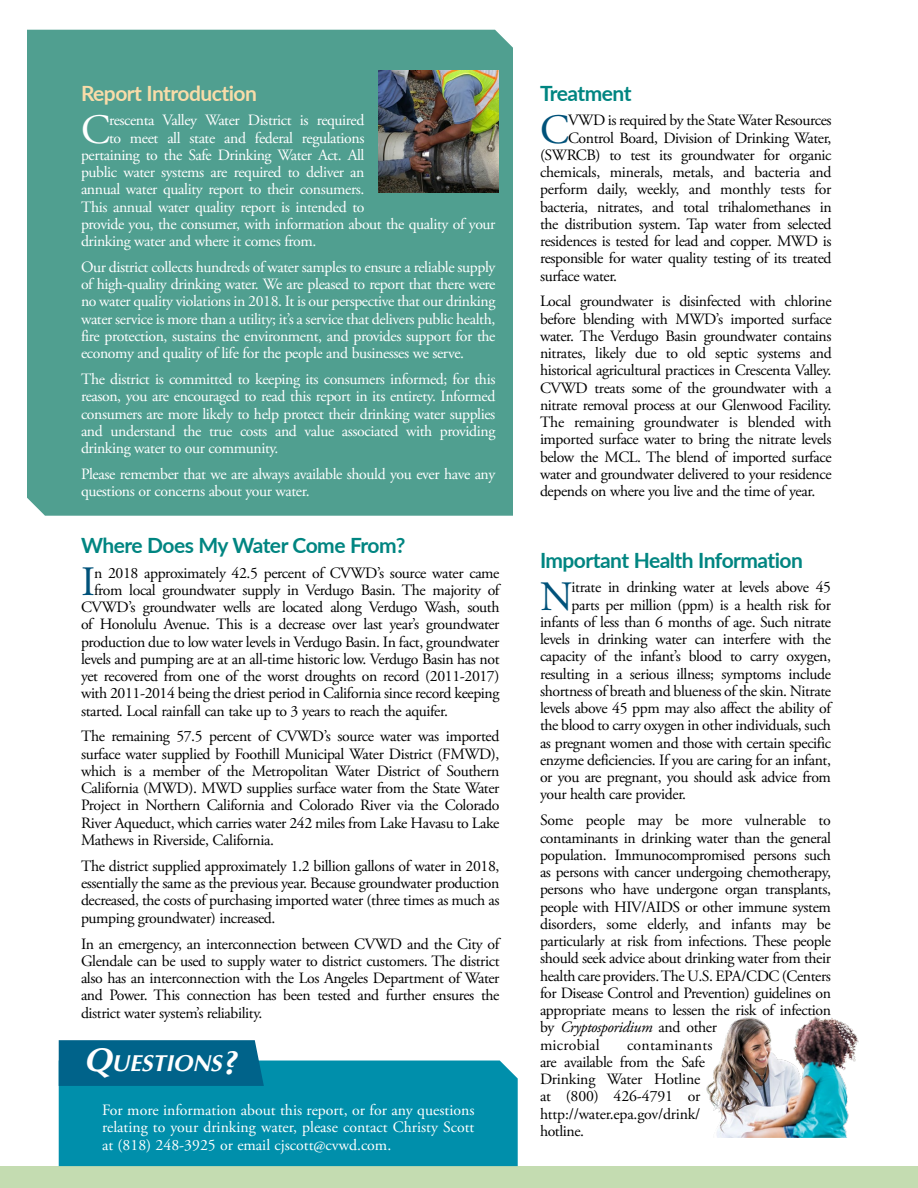
<style>
.page{position:relative;width:918px;height:1188px;background:#fff}
.page>*{position:absolute;margin:0;border:0;box-sizing:border-box;transform-origin:0 0}
.Initial_Cap{font:41.7px "Adobe Garamond Pro";color:#00527a}
.Initial_Cap-2{font:41.7px "Adobe Garamond Pro";color:#fff}
.t1{font:italic 700 23.1px "Optima";color:#fff}
.Article_Headline-19{font:700 21px "Lato";letter-spacing:-.025em;color:#008581}
.Article_Headline-19-2{font:700 21px "Lato";letter-spacing:-.025em;color:#f9dca9}
.First_Paragraph{font:15.75px/17.2px "Adobe Garamond Pro";letter-spacing:-.025em;color:#000;text-align:justify}
.Initial_Cap-3{font:15.75px "Adobe Garamond Pro";letter-spacing:-.025em;color:#000}
.First_Paragraph-2{font:15.75px/17.2px "Adobe Garamond Pro";letter-spacing:-.025em;color:#fff;text-align:justify}
.Initial_Cap-4{font:15.75px "Adobe Garamond Pro";letter-spacing:-.025em;color:#fff}
.s1{font-size:33px}
.s2{font-style:italic}
</style>
<div class="page">
<div style="left:0;top:1166px;width:918px;height:22px;background:#c4dcb1"></div>
<div style="left:59px;top:1061px;width:459px;height:105px;background:#008fab"></div>
<div style="left:59px;top:1040px;width:205px;height:46px;background:#00638a"></div>
<div style="left:27px;top:30px;width:486px;height:486px;background:#509f90"></div>
<img style="left:706px;top:1016px;width:153px;height:122px">
<img style="left:378px;top:70px;width:120px;height:123px">
<p class="Article_Headline-19-2" style="left:81px;top:78px;width:177px">Report Introduction</p>
<p class="Initial_Cap-2" style="left:81px;top:104px;width:31px">C</p>
<p class="Initial_Cap-4" style="left:109px;top:111px;width:257px">rescenta Valley Water District is required</p>
<p class="Initial_Cap-4" style="left:109px;top:128px;width:257px">to meet all state and federal regulations</p>
<p class="Initial_Cap-4" style="left:81px;top:145px;width:285px">pertaining to the Safe Drinking Water Act. All</p>
<p class="Initial_Cap-4" style="left:81px;top:163px;width:285px">public water systems are required to deliver an</p>
<p class="Initial_Cap-4" style="left:81px;top:180px;width:285px">annual water quality report to their consumers.</p>
<p class="Initial_Cap-4" style="left:81px;top:197px;width:285px">This annual water quality report is intended to</p>
<p class="Initial_Cap-4" style="left:81px;top:214px;width:416px">provide you, the consumer, with information about the quality of your</p>
<p class="Initial_Cap-4" style="left:81px;top:232px;width:237px">drinking water and where it comes from.</p>
<p class="First_Paragraph-2" style="left:81px;top:259px;width:416px">Our district collects hundreds of water samples to ensure a reliable supply of high-quality drinking water. We are pleased to report that there were no water quality violations in 2018. It is our perspective that our drinking water service is more than a utility; it’s a service that delivers public health, fire protection, sustains the environment, and provides support for the economy and quality of life for the people and businesses we serve.</p>
<p class="First_Paragraph-2" style="left:81px;top:371px;width:416px">The district is committed to keeping its consumers informed; for this reason, you are encouraged to read this report in its entirety. Informed consumers are more likely to help protect their drinking water supplies and understand the true costs and value associated with providing drinking water to our community.</p>
<p class="First_Paragraph-2" style="left:81px;top:466px;width:416px">Please remember that we are always available should you ever have any questions or concerns about your water.</p>
<p class="Article_Headline-19" style="left:81px;top:530px;width:326px">Where Does My Water Come From?</p>
<p class="Initial_Cap" style="left:81px;top:557px;width:16px">I</p>
<p class="Initial_Cap-3" style="left:94px;top:563px;width:407px">n 2018 approximately 42.5 percent of CVWD’s source water came</p>
<p class="Initial_Cap-3" style="left:94px;top:580px;width:407px">from local groundwater supply in Verdugo Basin. The majority of</p>
<p class="Initial_Cap-3" style="left:81px;top:598px;width:420px">CVWD’s groundwater wells are located along Verdugo Wash, south</p>
<p class="Initial_Cap-3" style="left:81px;top:615px;width:420px">of Honolulu Avenue. This is a decrease over last year’s groundwater</p>
<p class="Initial_Cap-3" style="left:81px;top:632px;width:420px">production due to low water levels in Verdugo Basin. In fact, groundwater</p>
<p class="Initial_Cap-3" style="left:81px;top:649px;width:420px">levels and pumping are at an all-time historic low. Verdugo Basin has not</p>
<p class="Initial_Cap-3" style="left:81px;top:667px;width:420px">yet recovered from one of the worst droughts on record (2011-2017)</p>
<p class="Initial_Cap-3" style="left:81px;top:684px;width:420px">with 2011-2014 being the driest period in California since record keeping</p>
<p class="Initial_Cap-3" style="left:81px;top:701px;width:368px">started. Local rainfall can take up to 3 years to reach the aquifer.</p>
<p class="First_Paragraph" style="left:81px;top:728px;width:420px">The remaining 57.5 percent of CVWD’s source water was imported surface water supplied by Foothill Municipal Water District (FMWD), which is a member of the Metropolitan Water District of Southern California (MWD). MWD supplies surface water from the State Water Project in Northern California and Colorado River via the Colorado River Aqueduct, which carries water 242 miles from Lake Havasu to Lake Mathews in Riverside, California.</p>
<p class="First_Paragraph" style="left:81px;top:858px;width:420px">The district supplied approximately 1.2 billion gallons of water in 2018, essentially the same as the previous year. Because groundwater production decreased, the costs of purchasing imported water (three times as much as pumping groundwater) increased.</p>
<p class="First_Paragraph" style="left:81px;top:935px;width:420px">In an emergency, an interconnection between CVWD and the City of Glendale can be used to supply water to district customers. The district also has an interconnection with the Los Angeles Department of Water and Power. This connection has been tested and further ensures the district water system’s reliability.</p>
<p class="t1" style="left:84px;top:1050px;width:162px"><span class="s1">Q</span>UESTIONS<span class="s1">?</span></p>
<p class="First_Paragraph-2" style="left:102px;top:1102px;width:374px">For more information about this report, or for any questions relating to your drinking water, please contact Christy Scott at (818) 248-3925 or email cjscott@cvwd.com.</p>
<p class="Article_Headline-19" style="left:540px;top:78px;width:93px">Treatment</p>
<p class="Initial_Cap" style="left:540px;top:104px;width:31px">C</p>
<p class="Initial_Cap-3" style="left:568px;top:111px;width:265px">VWD is required by the State Water Resources</p>
<p class="Initial_Cap-3" style="left:568px;top:128px;width:265px">Control Board, Division of Drinking Water,</p>
<p class="Initial_Cap-3" style="left:540px;top:145px;width:293px">(SWRCB) to test its groundwater for organic</p>
<p class="Initial_Cap-3" style="left:540px;top:163px;width:293px">chemicals, minerals, metals, and bacteria and</p>
<p class="Initial_Cap-3" style="left:540px;top:180px;width:293px">perform daily, weekly, and monthly tests for</p>
<p class="Initial_Cap-3" style="left:540px;top:197px;width:293px">bacteria, nitrates, and total trihalomethanes in</p>
<p class="Initial_Cap-3" style="left:540px;top:214px;width:293px">the distribution system. Tap water from selected</p>
<p class="Initial_Cap-3" style="left:540px;top:232px;width:293px">residences is tested for lead and copper. MWD is</p>
<p class="Initial_Cap-3" style="left:540px;top:249px;width:293px">responsible for water quality testing of its treated</p>
<p class="Initial_Cap-3" style="left:540px;top:266px;width:79px">surface water.</p>
<p class="First_Paragraph" style="left:540px;top:293px;width:293px">Local groundwater is disinfected with chlorine before blending with MWD’s imported surface water. The Verdugo Basin groundwater contains nitrates, likely due to old septic systems and historical agricultural practices in Crescenta Valley.<br>CVWD treats some of the groundwater with a nitrate removal process at our Glenwood Facility.<br>The remaining groundwater is blended with imported surface water to bring the nitrate levels below the MCL. The blend of imported surface water and groundwater delivered to your residence depends on where you live and the time of year.</p>
<p class="Article_Headline-19" style="left:540px;top:545px;width:265px">Important Health Information</p>
<p class="Initial_Cap" style="left:540px;top:571px;width:34px">N</p>
<p class="Initial_Cap-3" style="left:572px;top:578px;width:261px">itrate in drinking water at levels above 45</p>
<p class="Initial_Cap-3" style="left:572px;top:595px;width:261px">parts per million (ppm) is a health risk for</p>
<p class="Initial_Cap-3" style="left:540px;top:613px;width:293px">infants of less than 6 months of age. Such nitrate</p>
<p class="Initial_Cap-3" style="left:540px;top:630px;width:293px">levels in drinking water can interfere with the</p>
<p class="Initial_Cap-3" style="left:540px;top:647px;width:293px">capacity of the infant’s blood to carry oxygen,</p>
<p class="Initial_Cap-3" style="left:540px;top:664px;width:293px">resulting in a serious illness; symptoms include</p>
<p class="Initial_Cap-3" style="left:540px;top:682px;width:293px">shortness of breath and blueness of the skin. Nitrate</p>
<p class="Initial_Cap-3" style="left:540px;top:699px;width:292px">levels above 45 ppm may also affect the ability of</p>
<p class="Initial_Cap-3" style="left:540px;top:716px;width:293px">the blood to carry oxygen in other individuals, such</p>
<p class="Initial_Cap-3" style="left:540px;top:733px;width:293px">as pregnant women and those with certain specific</p>
<p class="Initial_Cap-3" style="left:540px;top:751px;width:293px">enzyme deficiencies. If you are caring for an infant,</p>
<p class="Initial_Cap-3" style="left:540px;top:768px;width:292px">or you are pregnant, you should ask advice from</p>
<p class="Initial_Cap-3" style="left:540px;top:785px;width:148px">your health care provider.</p>
<p class="First_Paragraph" style="left:540px;top:812px;width:293px;text-align:left">Some people may be more vulnerable to contaminants in drinking water than the general population. Immunocompromised persons such as persons with cancer undergoing chemotherapy, persons who have undergone organ transplants, people with HIV/AIDS or other immune system disorders, some elderly, and infants may be particularly at risk from infections. These people should seek advice about drinking water from their health care providers. The U.S. EPA/CDC (Centers for Disease Control and Prevention) guidelines on appropriate means to lessen the risk of infection by <span class="s2">Cryptosporidium</span> and other<br>microbial</p>
<p class="First_Paragraph" style="left:540px;top:1037px;width:174px;text-align:left;text-indent:87px">contaminants are available from the Safe<br>Drinking Water Hotline at (800) 426-4791 or http://water.epa.gov/drink/ hotline.</p>
</div>
